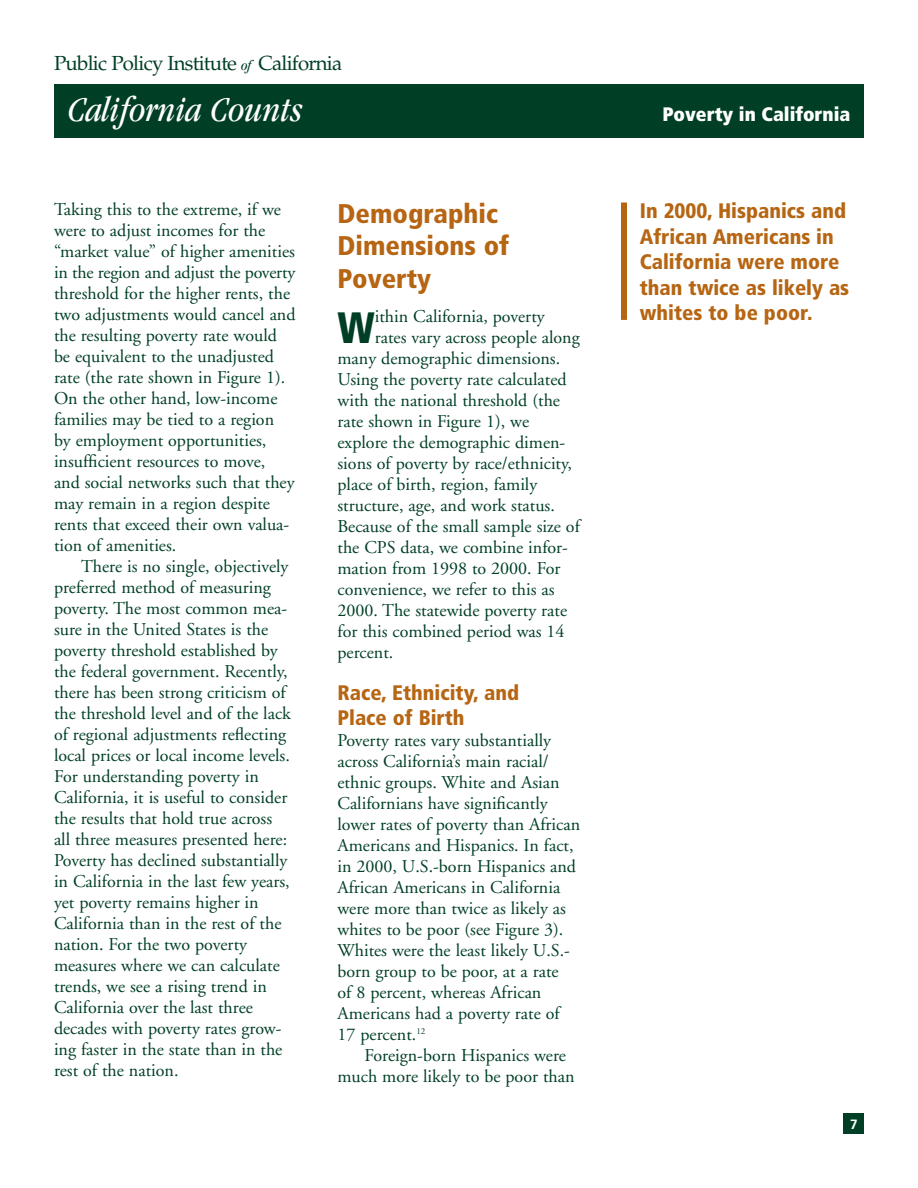
<style>
.page{position:relative;width:918px;height:1188px;background:#fff}
.page>*{position:absolute;margin:0;border:0;box-sizing:border-box;transform-origin:0 0}
.t1{font:900 condensed 43.8px "Frutiger";color:#003f25}
.t2{font:italic condensed 36px "Garamond";color:#fff}
.t3{font:900 condensed 27px/32.4px "Frutiger";color:#b66512}
.t4{font:900 condensed 21px/25.5px "Frutiger";color:#b66512}
.t5{font:20.4px "Palatino";letter-spacing:-.035em;color:#003f25}
.t6{font:900 condensed 19.5px "Frutiger";color:#fff}
.t7{font:18px/21px "Adobe Garamond";color:#003f25}
.t8{font:700 13.5px "Frutiger";color:#fff}
.s1{font-family:"Garamond";font-style:italic;font-stretch:condensed;font-size:14.4px}
</style>
<div class="page">
<div style="left:54px;top:84px;width:810px;height:54px;background:#003f25"></div>
<div style="left:844px;top:1114px;width:20px;height:20px;background:#003f25"></div>
<div style="left:621px;top:202px;width:6px;height:118px;background:#b66512"></div>
<p class="t5" style="left:54px;top:55px;width:290px">Public Policy Institute <span class="s1">of</span> California</p>
<h2 class="t2" style="left:68px;top:96px;width:236px">California Counts</h2>
<p class="t6" style="left:663px;top:107px;width:189px">Poverty in California</p>
<p class="t7" style="left:54px;top:201px;width:243px">Taking this to the extreme, if we were to adjust incomes for the “market value” of higher amenities in the region and adjust the poverty threshold for the higher rents, the two adjustments would cancel and the resulting poverty rate would be equivalent to the unadjusted rate (the rate shown in Figure 1).<br>On the other hand, low-income families may be tied to a region<br>by employment opportunities, insufficient resources to move, and social networks such that they may remain in a region despite rents that exceed their own valua&shy;tion of amenities.</p>
<p class="t7" style="left:54px;top:558px;width:238px;text-indent:27px">There is no single, objectively preferred method of measuring poverty. The most common mea&shy;sure in the United States is the poverty threshold established by the federal government. Recently, there has been strong criticism of the threshold level and of the lack of regional adjustments reflecting local prices or local income levels.<br>For understanding poverty in<br>California, it is useful to consider the results that hold true across all three measures presented here:<br>Poverty has declined substantially in California in the last few years, yet poverty remains higher in<br>California than in the rest of the nation. For the two poverty measures where we can calculate trends, we see a rising trend in<br>California over the last three decades with poverty rates grow&shy;ing faster in the state than in the rest of the nation.</p>
<h3 class="t3" style="left:338px;top:199px;width:173px">Demographic<br>Dimensions of<br>Poverty</h3>
<h1 class="t1" style="left:338px;top:310px;width:39px">W</h1>
<p class="t7" style="left:375px;top:307px;width:171px">ithin California, poverty</p>
<p class="t7" style="left:375px;top:329px;width:206px">rates vary across people along</p>
<p class="t7" style="left:338px;top:350px;width:224px">many demographic dimensions.</p>
<p class="t7" style="left:338px;top:371px;width:231px">Using the poverty rate calculated</p>
<p class="t7" style="left:338px;top:392px;width:224px">with the national threshold (the</p>
<p class="t7" style="left:338px;top:413px;width:193px">rate shown in Figure 1), we</p>
<p class="t7" style="left:338px;top:434px;width:229px">explore the demographic dimen-</p>
<p class="t7" style="left:338px;top:455px;width:236px">sions of poverty by race/ethnicity,</p>
<p class="t7" style="left:338px;top:476px;width:201px">place of birth, region, family</p>
<p class="t7" style="left:338px;top:497px;width:219px">structure, age, and work status.</p>
<p class="t7" style="left:338px;top:518px;width:244px">Because of the small sample size of</p>
<p class="t7" style="left:338px;top:539px;width:232px">the CPS data, we combine infor-</p>
<p class="t7" style="left:338px;top:560px;width:225px">mation from 1998 to 2000. For</p>
<p class="t7" style="left:338px;top:581px;width:219px">convenience, we refer to this as</p>
<p class="t7" style="left:338px;top:602px;width:231px">2000. The statewide poverty rate</p>
<p class="t7" style="left:338px;top:623px;width:229px">for this combined period was 14</p>
<p class="t7" style="left:338px;top:644px;width:57px">percent.</p>
<p class="t4" style="left:338px;top:681px;width:183px">Race, Ethnicity, and<br>Place of Birth</p>
<p class="t7" style="left:338px;top:731px;width:244px">Poverty rates vary substantially across California’s main racial/ ethnic groups. White and Asian<br>Californians have significantly lower rates of poverty than African<br>Americans and Hispanics. In fact, in 2000, U.S.-born Hispanics and<br>African Americans in California were more than twice as likely as whites to be poor (see Figure 3).<br>Whites were the least likely U.S.- born group to be poor, at a rate<br>of 8 percent, whereas African<br>Americans had a poverty rate of<br>17 percent.<sup>12</sup></p>
<p class="t7" style="left:338px;top:1046px;width:239px;text-indent:27px">Foreign-born Hispanics were much more likely to be poor than</p>
<p class="t4" style="left:640px;top:200px;width:211px">In 2000, Hispanics and<br>African Americans in<br>California were more than twice as likely as whites to be poor.</p>
<p class="t8" style="left:850px;top:1119px;width:9px">7</p>
</div>
